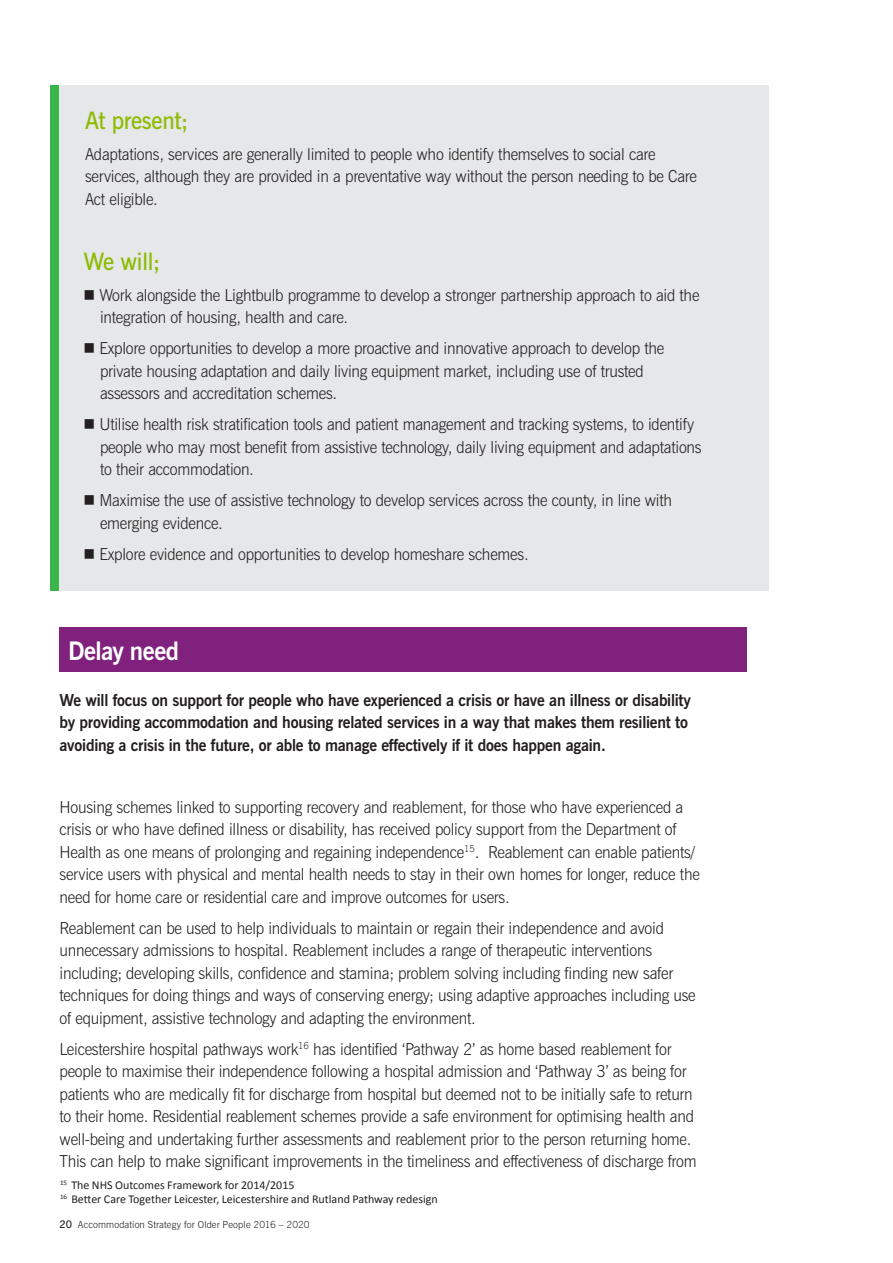
<style>
.page{position:relative;width:893px;height:1263px;background:#fff}
.page>*{position:absolute;margin:0;border:0;box-sizing:border-box;transform-origin:0 0}
.t1{font:700 25.5px "News Gothic BT";letter-spacing:-.025em;color:#fff;scale:.95 1}
.SUB_HEADER{font:600 24px "News Gothic BT";letter-spacing:-.015em;color:#8dbb00;scale:.95 1}
.body{font:300 16.5px/22.5px "News Gothic BT";letter-spacing:-.015em;color:#231f20;scale:.95 1}
.body-2{font:700 16.5px/22.5px "News Gothic BT";letter-spacing:-.015em;color:#231f20;scale:.95 1}
.LCC_Sub_heading{font:12px/14.4px "Calibri";color:#231f20}
.t2{font:300 9.75px "News Gothic BT";letter-spacing:.01em;color:#231f20}
.s1{font-weight:600;font-size:10.5px}
</style>
<div class="page">
<div style="left:50px;top:85px;width:719px;height:506px;background:#e6e7e9"></div>
<div style="left:50px;top:85px;width:9px;height:506px;background:#39b54c"></div>
<div style="left:60px;top:627px;width:687px;height:45px;background:#80217e"></div>
<p class="SUB_HEADER" style="left:85px;top:106px;width:110px">At present;</p>
<p class="body" style="left:85px;top:143px;width:646px">Adaptations, services are generally limited to people who identify themselves to social care services, although they are provided in a preventative way without the person needing to be Care<br>Act eligible.</p>
<p class="SUB_HEADER" style="left:84px;top:247px;width:82px">We will;</p>
<p class="body" style="left:100px;top:284px;width:632px;text-indent:-16px">■ Work alongside the Lightbulb programme to develop a stronger partnership approach to aid the integration of housing, health and care.</p>
<p class="body" style="left:100px;top:337px;width:595px;text-indent:-16px">■ Explore opportunities to develop a more proactive and innovative approach to develop the private housing adaptation and daily living equipment market, including use of trusted assessors and accreditation schemes.</p>
<p class="body" style="left:100px;top:413px;width:635px;text-indent:-16px">■ Utilise health risk stratification tools and patient management and tracking systems, to identify people who may most benefit from assistive technology, daily living equipment and adaptations to their accommodation.</p>
<p class="body" style="left:100px;top:489px;width:604px;text-indent:-16px">■ Maximise the use of assistive technology to develop services across the county, in line with emerging evidence.</p>
<p class="body" style="left:84px;top:543px;width:470px">■ Explore evidence and opportunities to develop homeshare schemes.</p>
<p class="t1" style="left:68px;top:635px;width:118px">Delay need</p>
<p class="body-2" style="left:60px;top:688px;width:666px">We will focus on support for people who have experienced a crisis or have an illness or disability by providing accommodation and housing related services in a way that makes them resilient to avoiding a crisis in the future, or able to manage effectively if it does happen again.</p>
<p class="body" style="left:60px;top:795px;width:675px">Housing schemes linked to supporting recovery and reablement, for those who have experienced a crisis or who have defined illness or disability, has received policy support from the Department of Health as one means of prolonging and regaining independence<sup>15</sup>. Reablement can enable patients/ service users with physical and mental health needs to stay in their own homes for longer, reduce the need for home care or residential care and improve outcomes for users.</p>
<p class="body" style="left:60px;top:916px;width:671px">Reablement can be used to help individuals to maintain or regain their independence and avoid unnecessary admissions to hospital. Reablement includes a range of therapeutic interventions including; developing skills, confidence and stamina; problem solving including finding new safer techniques for doing things and ways of conserving energy; using adaptive approaches including use of equipment, assistive technology and adapting the environment.</p>
<p class="body" style="left:60px;top:1037px;width:672px">Leicestershire hospital pathways work<sup>16</sup> has identified ‘Pathway 2’ as home based reablement for people to maximise their independence following a hospital admission and ‘Pathway 3’ as being for patients who are medically fit for discharge from hospital but deemed not to be initially safe to return to their home. Residential reablement schemes provide a safe environment for optimising health and well-being and undertaking further assessments and reablement prior to the person returning home.<br>This can help to make significant improvements in the timeliness and effectiveness of discharge from</p>
<p class="LCC_Sub_heading" style="left:60px;top:1178px;width:379px"><sup>15</sup> The NHS Outcomes Framework for 2014/2015<br><sup>16</sup> Better Care Together Leicester, Leicestershire and Rutland Pathway redesign</p>
<p class="t2" style="left:60px;top:1219px;width:252px"><span class="s1">20</span> Accommodation Strategy for Older People 2016 – 2020</p>
</div>
